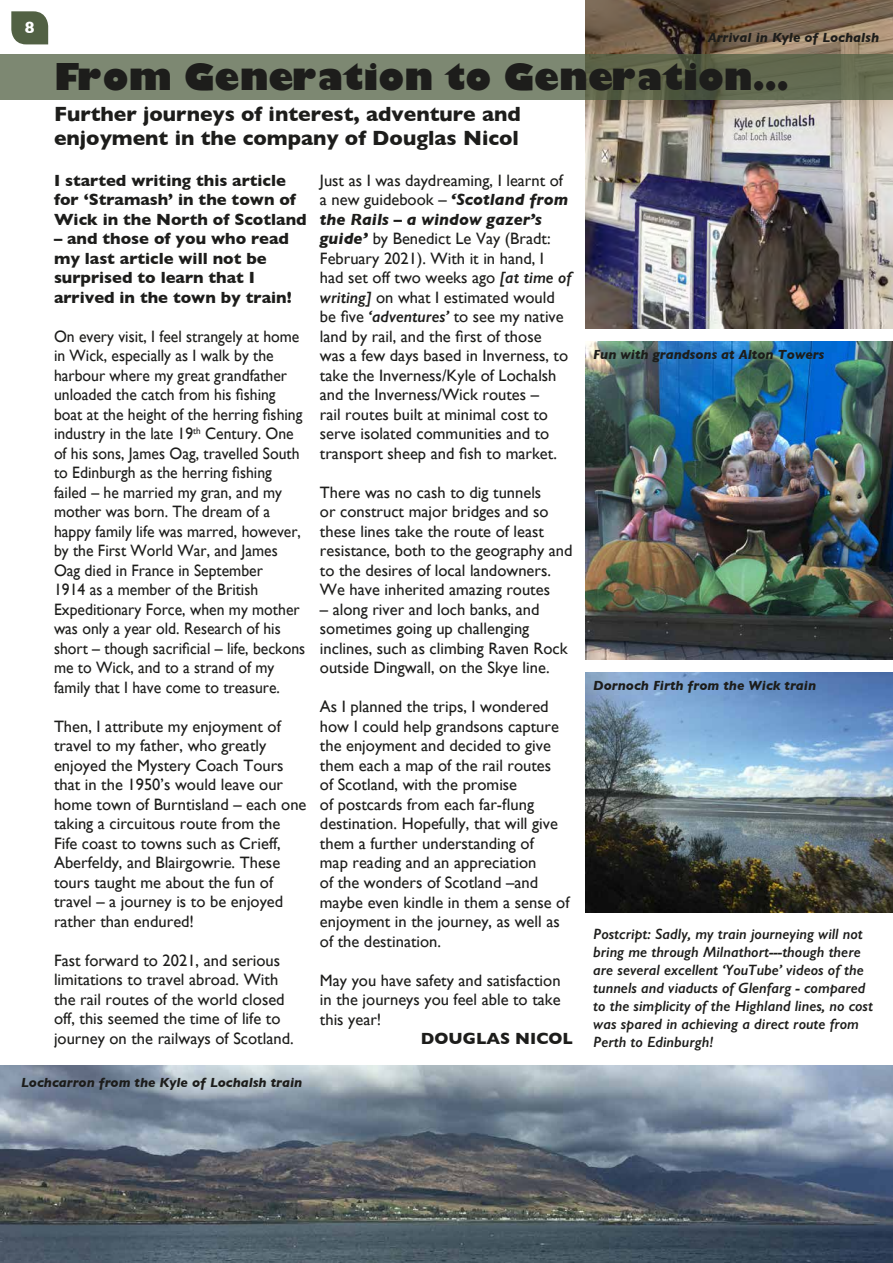
<style>
.page{position:relative;width:893px;height:1263px;background:#fff}
.page>*{position:absolute;margin:0;border:0;box-sizing:border-box;transform-origin:0 0}
.t1{font:800 36px "Gill Sans";color:#1d1d1b}
.t2{font:700 21px/24px "Gill Sans";color:#1d1d1b}
.t3{font:16.5px/19.5px "Gill Sans";color:#1d1d1b}
.t4{font:16.5px/19.5px "Gill Sans";color:#1d1d1b;scale:.95 1}
.t5{font:700 16.5px/19.5px "Gill Sans";color:#1d1d1b}
.t6{font:700 16.5px "Gill Sans";color:#fff}
.t7{font:italic 600 15px/18px "Gill Sans";color:#1d1d1b}
.t8{font:italic 700 13.5px "Gill Sans";color:#1d1d1b}
.s1{font-weight:700;font-style:italic}
.s2{font-weight:600;font-style:italic}
</style>
<div class="page">
<svg style="left:11px;top:11px;width:37px;height:33px"></svg>
<img style="left:0;top:1066px;width:893px;height:197px">
<img style="left:586px;top:0;width:307px;height:329px">
<img style="left:586px;top:672px;width:307px;height:240px">
<img style="left:586px;top:342px;width:307px;height:317px">
<svg style="left:0;top:54px;width:893px;height:45px;background:#737c65"></svg>
<p class="t6" style="left:25px;top:14px;width:11px">8</p>
<p class="t8" style="left:708px;top:30px;width:173px">Arrival in Kyle of Lochalsh</p>
<h1 class="t1" style="left:54px;top:48px;width:736px">From Generation to Generation…</h1>
<p class="t2" style="left:54px;top:102px;width:468px">Further journeys of interest, adventure and enjoyment in the company of Douglas Nicol</p>
<p class="t5" style="left:54px;top:170px;width:254px">I started writing this article for ‘Stramash’ in the town of<br>Wick in the North of Scotland</p>
<p class="t5" style="left:54px;top:228px;width:239px">– and those of you who read my last article will not be surprised to learn that I arrived in the town by train!</p>
<p class="t4" style="left:54px;top:326px;width:266px">On every visit, I feel strangely at home in Wick, especially as I walk by the harbour where my great grandfather unloaded the catch from his fishing boat at the height of the herring fishing industry in the late 19<sup>th</sup> Century. One of his sons, James Oag, travelled South to Edinburgh as the herring fishing failed – he married my gran, and my mother was born. The dream of a happy family life was marred, however, by the First World War, and James Oag died in France in September<br>1914 as a member of the British Expeditionary Force, when my mother was only a year old. Research of his short – though sacrificial – life, beckons me to Wick, and to a strand of my family that I have come to treasure.</p>
<p class="t3" style="left:54px;top:716px;width:254px">Then, I attribute my enjoyment of travel to my father, who greatly enjoyed the Mystery Coach Tours that in the 1950’s would leave our home town of Burntisland – each one taking a circuitous route from the<br>Fife coast to towns such as Crieff,<br>Aberfeldy, and Blairgowrie. These tours taught me about the fun of travel – a journey is to be enjoyed rather than endured!</p>
<p class="t3" style="left:54px;top:950px;width:241px">Fast forward to 2021, and serious limitations to travel abroad. With the rail routes of the world closed off, this seemed the time of life to journey on the railways of Scotland.</p>
<p class="t3" style="left:320px;top:170px;width:253px">Just as I was daydreaming, I learnt of a new guidebook – <span class="s1">‘Scotland from the Rails – a window gazer’s guide’</span> by Benedict Le Vay (Bradt:<br>February 2021). With it in hand, I had set off two weeks ago <span class="s2">[at time of writing]</span> on what I estimated would be five <span class="s2">‘adventures’</span> to see my native land by rail, and the first of those<br>was a few days based in Inverness, to take the Inverness/Kyle of Lochalsh and the Inverness/Wick routes –<br>rail routes built at minimal cost to serve isolated communities and to transport sheep and fish to market.</p>
<p class="t3" style="left:320px;top:482px;width:254px">There was no cash to dig tunnels<br>or construct major bridges and so these lines take the route of least resistance, both to the geography and to the desires of local landowners.<br>We have inherited amazing routes</p>
<p class="t3" style="left:320px;top:599px;width:249px">– along river and loch banks, and sometimes going up challenging inclines, such as climbing Raven Rock outside Dingwall, on the Skye line.</p>
<p class="t3" style="left:320px;top:697px;width:251px">As I planned the trips, I wondered how I could help grandsons capture the enjoyment and decided to give them each a map of the rail routes<br>of Scotland, with the promise<br>of postcards from each far-flung destination. Hopefully, that will give them a further understanding of<br>map reading and an appreciation<br>of the wonders of Scotland –and maybe even kindle in them a sense of enjoyment in the journey, as well as of the destination.</p>
<p class="t3" style="left:320px;top:970px;width:242px;text-align:justify">May you have safety and satisfaction in the journeys you feel able to take this year!</p>
<p class="t5" style="left:421px;top:1028px;width:154px">DOUGLAS NICOL</p>
<p class="t8" style="left:593px;top:347px;width:233px">Fun with grandsons at Alton Towers</p>
<p class="t8" style="left:593px;top:677px;width:224px">Dornoch Firth from the Wick train</p>
<p class="t7" style="left:593px;top:925px;width:281px">Postcript: Sadly, my train journeying will not bring me through Milnathort---though there are several excellent ‘YouTube’ videos of the tunnels and viaducts of Glenfarg - compared to the simplicity of the Highland lines, no cost was spared in achieving a direct route from Perth to Edinburgh!</p>
<p class="t8" style="left:21px;top:1074px;width:283px">Lochcarron from the Kyle of Lochalsh train</p>
</div>
